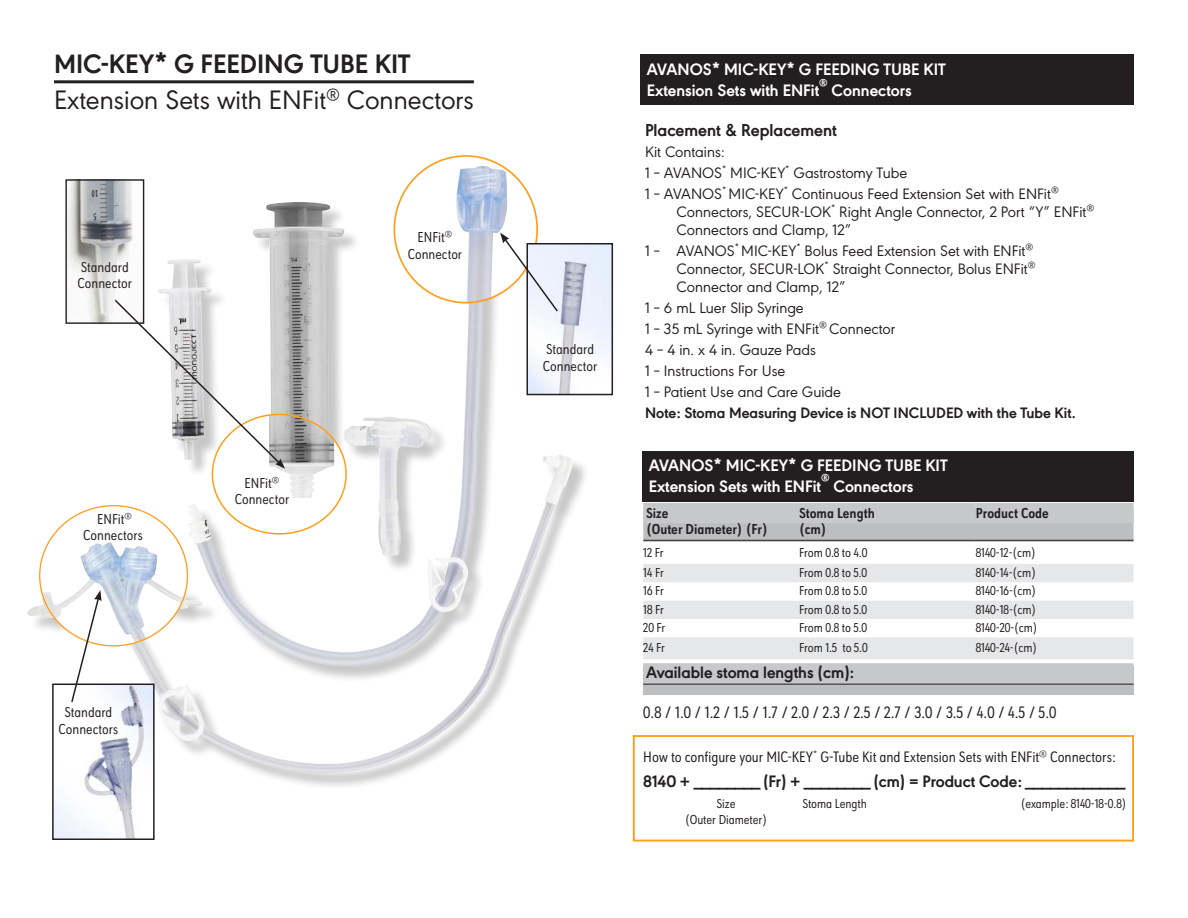
<style>
.page{position:relative;width:1188px;height:918px;background:#fff}
.page>*{position:absolute;margin:0;border:0;box-sizing:border-box;transform-origin:0 0}
.t1{font:27.75px/36px "Avanos Sans";color:#231f20}
.t2{font:700 18px "Avanos Sans";color:#231f20}
.t3{font:700 17.25px/21px "Avanos Sans";color:#fff}
.t4{font:700 17.25px "Avanos Sans";letter-spacing:-.005em;color:#231f20}
.t5{font:17.25px "Avanos Sans Cond";color:#231f20}
.t6{font:15.75px/21px "Avanos Sans";color:#231f20}
.t7{font:15.75px "Avanos Sans Cond";letter-spacing:-.005em;color:#231f20}
.t8{font:700 15.75px "Avanos Sans";color:#231f20}
.t9{font:15px/16.5px "Avanos Sans Cond";color:#231f20;text-align:center}
.t10{font:700 15px/16.5px "Avanos Sans Cond";color:#231f20}
.t11{font:13.5px "Avanos Sans Cond";letter-spacing:-.005em;color:#231f20}
.t12{font:700 10.05px "Avanos Sans";color:#fff}
.s1{font-weight:700;font-size:27.6px}
.s2{font-weight:700}
</style>
<div class="page">
<div style="left:633px;top:735px;width:501px;height:106px;border:2px solid #ff9e1c"></div>
<div style="left:643px;top:523px;width:491px;height:19px;background:#bcbec0"></div>
<svg style="left:643px;top:564px;width:491px;height:95px;fill:#e6e7e8"></svg>
<div style="left:643px;top:503px;width:156px;height:20px;background:#c7c8ca"></div>
<hr style="left:643px;top:540px;width:156px;height:1px;background:#231f20">
<div style="left:799px;top:503px;width:177px;height:20px;background:#c7c8ca"></div>
<hr style="left:799px;top:540px;width:177px;height:1px;background:#231f20">
<div style="left:976px;top:503px;width:158px;height:20px;background:#c7c8ca"></div>
<hr style="left:976px;top:540px;width:158px;height:1px;background:#231f20">
<div style="left:643px;top:667px;width:491px;height:28px;background:#bcbec0"></div>
<div style="left:643px;top:663px;width:491px;height:21px;background:#c7c8ca"></div>
<hr style="left:643px;top:684px;width:491px;height:1px;background:#231f20">
<div style="left:642px;top:451px;width:492px;height:50px;background:#231f20"></div>
<div style="left:641px;top:54px;width:493px;height:50px;background:#231f20"></div>
<div style="left:29px;top:204px;width:561px;height:586px;background:#231f20;opacity:.25"></div>
<img style="left:252px;top:202px;width:224px;height:380px">
<div style="left:394px;top:156px;width:143px;height:147px;background:#fff;border-radius:50%"></div>
<img style="left:456px;top:166px;width:52px;height:137px">
<img style="left:55px;top:687px;width:97px;height:150px">
<div style="left:52px;top:684px;width:103px;height:156px;border:2px solid #231f20"></div>
<div style="left:40px;top:506px;width:147px;height:140px;background:#fff;border-radius:50%"></div>
<img style="left:42px;top:542px;width:142px;height:101px">
<img style="left:530px;top:246px;width:80px;height:146px">
<div style="left:527px;top:243px;width:86px;height:152px;border:2px solid #231f20"></div>
<svg style="left:70px;top:590px;width:32px;height:114px"></svg>
<svg style="left:500px;top:233px;width:59px;height:80px"></svg>
<img style="left:67px;top:181px;width:75px;height:141px">
<div style="left:65px;top:179px;width:79px;height:145px;border:1px solid #231f20"></div>
<div style="left:212px;top:414px;width:134px;height:120px;background:#fff;border-radius:50%"></div>
<img style="left:280px;top:414px;width:55px;height:84px">
<svg style="left:113px;top:298px;width:172px;height:171px"></svg>
<hr style="left:54px;top:80px;width:420px;height:3px;background:#231f20">
<h1 class="t1" style="left:54px;top:48px;width:421px"><span class="s1">M</span><span class="s2">IC-KEY* G FEEDING TUBE KIT<br></span>Extension Sets with ENFit<sup>®</sup> Connectors</h1>
<p class="t9" style="left:78px;top:260px;width:56px;text-align:left">Standard<br>Connector</p>
<p class="t9" style="left:83px;top:512px;width:61px">ENFit<sup>®<br></sup>Connectors</p>
<p class="t9" style="left:59px;top:705px;width:61px">Standard<br>Connectors</p>
<p class="t9" style="left:235px;top:476px;width:56px">ENFit<sup>®<br></sup>Connector</p>
<p class="t9" style="left:408px;top:230px;width:56px">ENFit<sup>®<br></sup>Connector</p>
<p class="t9" style="left:543px;top:342px;width:56px;text-align:left">Standard<br>Connector</p>
<p class="t3" style="left:647px;top:60px;width:300px">AVANOS* MIC-KEY* G FEEDING TUBE KIT<br>Extension Sets with ENFit</p>
<p class="t12" style="left:819px;top:78px;width:10px">®</p>
<p class="t3" style="left:832px;top:81px;width:82px">Connectors</p>
<p class="t2" style="left:645px;top:122px;width:193px">Placement &amp; Replacement</p>
<p class="t6" style="left:645px;top:142px;width:415px">Kit Contains:<br>1 – AVANOS<sup>*</sup> MIC-KEY<sup>*</sup> Gastrostomy Tube<br>1 – AVANOS<sup>*</sup> MIC-KEY<sup>*</sup> Continuous Feed Extension Set with ENFit<sup>®</sup></p>
<p class="t6" style="left:677px;top:204px;width:419px;line-height:18px">Connectors, SECUR-LOK<sup>*</sup> Right Angle Connector, 2 Port “Y” ENFit<sup>®<br></sup>Connectors and Clamp, 12”</p>
<p class="t6" style="left:677px;top:243px;width:360px;line-height:18px;text-indent:-31px">1 – AVANOS<sup>*</sup> MIC-KEY<sup>*</sup> Bolus Feed Extension Set with ENFit<sup>®<br></sup>Connector, SECUR-LOK<sup>*</sup> Straight Connector, Bolus ENFit<sup>®<br></sup>Connector and Clamp, 12”</p>
<p class="t6" style="left:645px;top:298px;width:252px">1 – 6 mL Luer Slip Syringe<br>1 – 35 mL Syringe with ENFit<sup>®</sup> Connector<br>4 – 4 in. x 4 in. Gauze Pads<br>1 – Instructions For Use<br>1 – Patient Use and Care Guide</p>
<p class="t8" style="left:645px;top:406px;width:432px">Note: Stoma Measuring Device is NOT INCLUDED with the Tube Kit.</p>
<p class="t3" style="left:649px;top:456px;width:300px">AVANOS* MIC-KEY* G FEEDING TUBE KIT<br>Extension Sets with ENFit</p>
<p class="t12" style="left:821px;top:474px;width:10px">®</p>
<p class="t3" style="left:833px;top:477px;width:82px">Connectors</p>
<p class="t10" style="left:646px;top:506px;width:123px">Size<br>(Outer Diameter) (Fr)</p>
<p class="t10" style="left:799px;top:506px;width:77px">Stoma Length (cm)</p>
<p class="t10" style="left:976px;top:506px;width:75px">Product Code</p>
<p class="t11" style="left:643px;top:547px;width:22px">12 Fr</p>
<p class="t11" style="left:799px;top:547px;width:70px">From 0.8 to 4.0</p>
<p class="t11" style="left:976px;top:547px;width:62px">8140-12-(cm)</p>
<p class="t11" style="left:643px;top:567px;width:22px">14 Fr</p>
<p class="t11" style="left:799px;top:567px;width:70px">From 0.8 to 5.0</p>
<p class="t11" style="left:976px;top:567px;width:62px">8140-14-(cm)</p>
<p class="t11" style="left:643px;top:585px;width:22px">16 Fr</p>
<p class="t11" style="left:799px;top:585px;width:70px">From 0.8 to 5.0</p>
<p class="t11" style="left:976px;top:585px;width:62px">8140-16-(cm)</p>
<p class="t11" style="left:643px;top:604px;width:22px">18 Fr</p>
<p class="t11" style="left:799px;top:604px;width:70px">From 0.8 to 5.0</p>
<p class="t11" style="left:976px;top:604px;width:62px">8140-18-(cm)</p>
<p class="t11" style="left:643px;top:622px;width:24px">20 Fr</p>
<p class="t11" style="left:799px;top:622px;width:70px">From 0.8 to 5.0</p>
<p class="t11" style="left:976px;top:622px;width:63px">8140-20-(cm)</p>
<p class="t11" style="left:643px;top:642px;width:23px">24 Fr</p>
<p class="t11" style="left:799px;top:642px;width:70px">From 1.5 to 5.0</p>
<p class="t11" style="left:976px;top:642px;width:63px">8140-24-(cm)</p>
<p class="t4" style="left:646px;top:665px;width:210px">Available stoma lengths (cm):</p>
<p class="t5" style="left:643px;top:705px;width:415px">0.8 / 1.0 / 1.2 / 1.5 / 1.7 / 2.0 / 2.3 / 2.5 / 2.7 / 3.0 / 3.5 / 4.0 / 4.5 / 5.0</p>
<p class="t7" style="left:643px;top:751px;width:474px">How to configure your MIC-KEY<sup>*</sup> G-Tube Kit and Extension Sets with ENFit<sup>®</sup> Connectors:</p>
<p class="t4" style="left:643px;top:774px;width:484px">8140 + ________ (Fr) + ________ (cm) = Product Code: ____________</p>
<p class="t11" style="left:717px;top:798px;width:20px">Size</p>
<p class="t11" style="left:802px;top:798px;width:66px">Stoma Length</p>
<p class="t11" style="left:1021px;top:798px;width:107px">(example: 8140-18-0.8)</p>
<p class="t11" style="left:685px;top:815px;width:83px">(Outer Diameter)</p>
</div>
